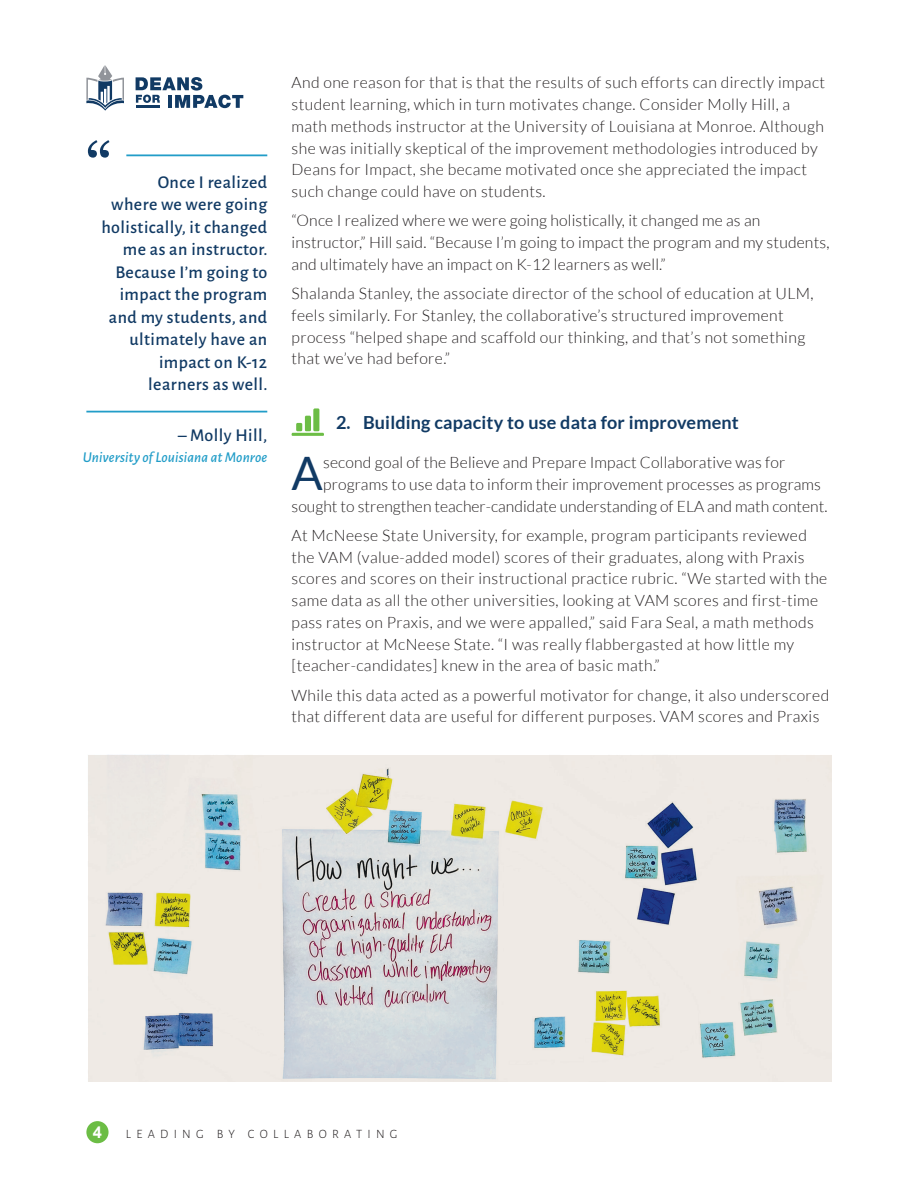
<style>
.page{position:relative;width:918px;height:1188px;background:#fff}
.page>*{position:absolute;margin:0;border:0;box-sizing:border-box;transform-origin:0 0}
.t1{font:46.05px "Lato";color:#113a64}
.t2{font:500 18px/22.5px "Alegreya Sans";letter-spacing:.025em;color:#113a64;text-align:right}
.t3{font:700 18px "Lato";letter-spacing:.01em;color:#113a64}
.t4{font:700 16.5px "Arial";color:#fff}
.t5{font:300 15.75px/21.8px "Lato";letter-spacing:.025em;color:#231f20}
.t6{font:300 15.75px "Lato";color:#231f20}
.t7{font:italic 500 15px "Alegreya Sans";letter-spacing:.01em;color:#229dc8}
.t8{font:300 12.75px "Alegreya Sans";letter-spacing:.415em;color:#231f20}
</style>
<div class="page">
<div style="left:86px;top:1121px;width:23px;height:22px;background:#6cbd45;border-radius:50%"></div>
<svg style="left:86px;top:65px;width:38px;height:46px"></svg>
<svg style="left:136px;top:77px;width:107px;height:31px"></svg>
<hr style="left:136px;top:105px;width:24px;height:3px;background:#113a64">
<img style="left:88px;top:755px;width:744px;height:327px">
<svg style="left:292px;top:408px;width:32px;height:28px"></svg>
<hr style="left:126px;top:154px;width:141px;height:2px;background:#229dc8">
<hr style="left:86px;top:411px;width:181px;height:2px;background:#229dc8">
<svg style="left:88px;top:140px;width:22px;height:18px"></svg>
<p class="t2" style="left:101px;top:170px;width:168px">Once I realized<br>where we were going holistically, it changed me as an instructor.<br>Because I’m going to impact the program and my students, and ultimately have an impact on K-12 learners as well.</p>
<p class="t2" style="left:178px;top:423px;width:91px">– Molly Hill,</p>
<p class="t7" style="left:83px;top:446px;width:186px">University of Louisiana at Monroe</p>
<p class="t5" style="left:292px;top:72px;width:535px">And one reason for that is that the results of such efforts can directly impact student learning, which in turn motivates change. Consider Molly Hill, a math methods instructor at the University of Louisiana at Monroe. Although she was initially skeptical of the improvement methodologies introduced by Deans for Impact, she became motivated once she appreciated the impact such change could have on students.</p>
<p class="t5" style="left:292px;top:210px;width:539px">“Once I realized where we were going holistically, it changed me as an instructor,” Hill said. “Because I’m going to impact the program and my students, and ultimately have an impact on K-12 learners as well.”</p>
<p class="t5" style="left:292px;top:283px;width:524px">Shalanda Stanley, the associate director of the school of education at ULM, feels similarly. For Stanley, the collaborative’s structured improvement process “helped shape and scaffold our thinking, and that’s not something that we’ve had before.”</p>
<p class="t3" style="left:336px;top:412px;width:404px">2. Building capacity to use data for improvement</p>
<p class="t1" style="left:291px;top:448px;width:33px">A</p>
<p class="t5" style="left:323px;top:452px;width:464px">second goal of the Believe and Prepare Impact Collaborative was for</p>
<p class="t5" style="left:323px;top:473px;width:499px">programs to use data to inform their improvement processes as programs</p>
<p class="t6" style="left:292px;top:497px;width:537px">sought to strengthen teacher-candidate understanding of ELA and math content.</p>
<p class="t5" style="left:292px;top:524px;width:537px">At McNeese State University, for example, program participants reviewed the VAM (value-added model) scores of their graduates, along with Praxis scores and scores on their instructional practice rubric. “We started with the same data as all the other universities, looking at VAM scores and first-time pass rates on Praxis, and we were appalled,” said Fara Seal, a math methods instructor at McNeese State. “I was really flabbergasted at how little my [teacher-candidates] knew in the area of basic math.”</p>
<p class="t5" style="left:292px;top:684px;width:539px">While this data acted as a powerful motivator for change, it also underscored that different data are useful for different purposes. VAM scores and Praxis</p>
<p class="t4" style="left:93px;top:1121px;width:11px">4</p>
<p class="t8" style="left:126px;top:1125px;width:273px">LEADING BY COLLABORATING</p>
</div>
